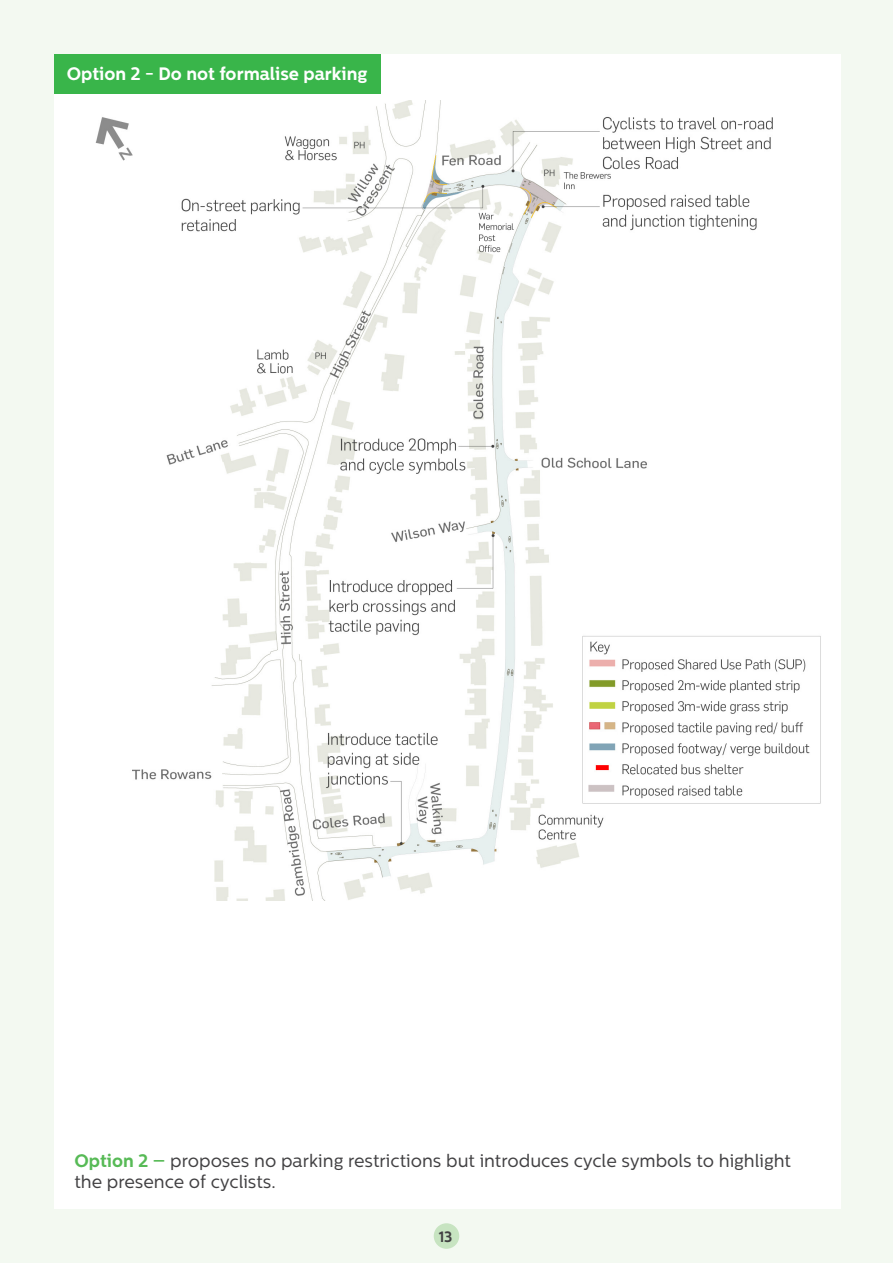
<style>
.page{position:relative;width:893px;height:1263px;background:#f3f9f1}
.page>*{position:absolute;margin:0;border:0;box-sizing:border-box;transform-origin:0 0}
.t1{font:18px/21px "Centrale Sans";color:#414042}
.t2{font:700 18px "Centrale Sans";color:#fff}
.t3{font:700 15px "Centrale Sans";color:#414042}
.s1{font-weight:700;color:#57ba56}
</style>
<div class="page">
<div style="left:54px;top:54px;width:787px;height:1155px;background:#fff"></div>
<img style="left:95px;top:100px;width:726px;height:800px">
<div style="left:434px;top:1223px;width:25px;height:26px;background:#c7e4c1;border-radius:50%"></div>
<div style="left:54px;top:54px;width:326px;height:39px;background:#39b54a"></div>
<p class="t2" style="left:67px;top:63px;width:302px">Option 2 - Do not formalise parking</p>
<p class="t1" style="left:74px;top:1150px;width:718px"><span class="s1">Option 2 –</span> proposes no parking restrictions but introduces cycle symbols to highlight the presence of cyclists.</p>
<p class="t3" style="left:439px;top:1227px;width:15px">13</p>
</div>
